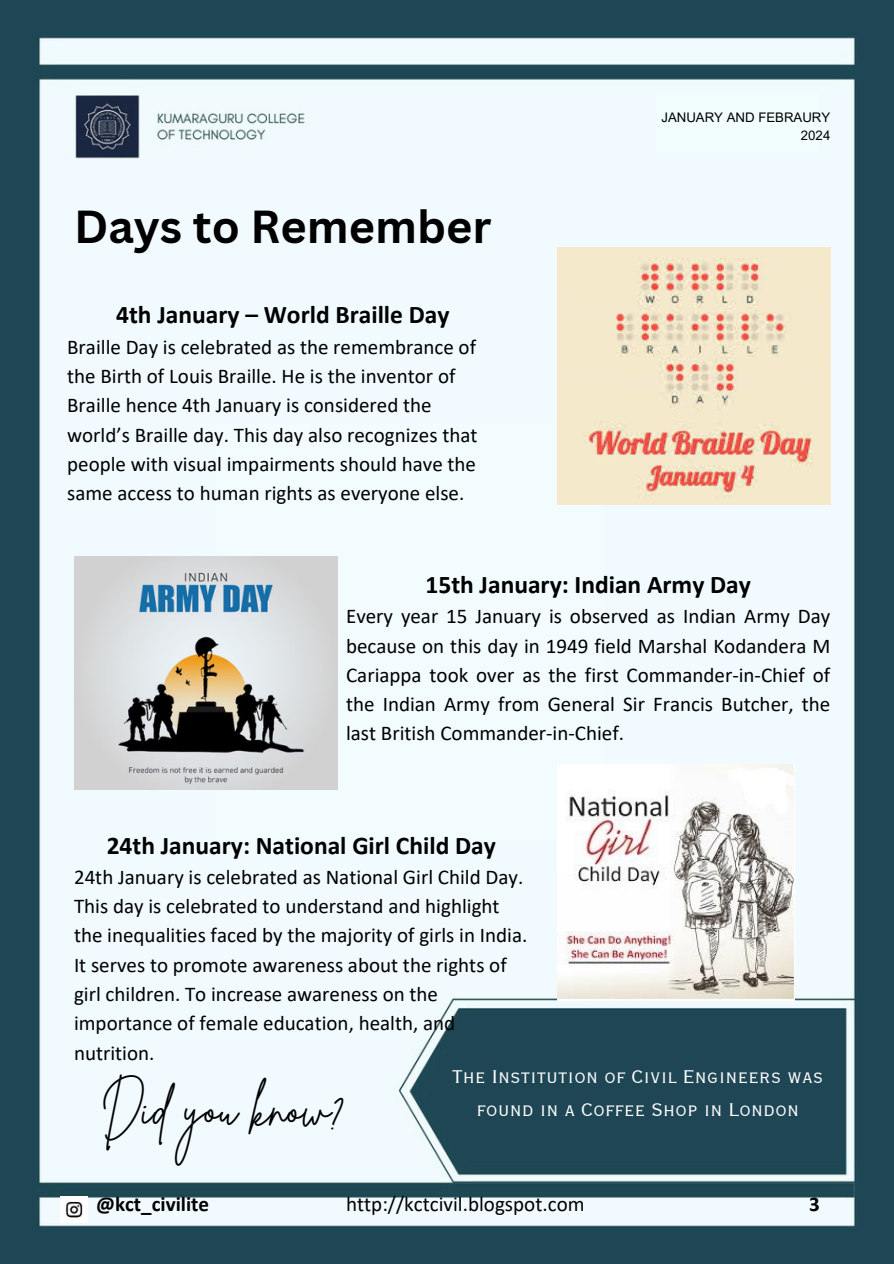
<style>
.page{position:relative;width:894px;height:1264px;background:#fff}
.page>*{position:absolute;margin:0;border:0;box-sizing:border-box;transform-origin:0 0}
.t1{font:48px "Brittany Signature";color:#000}
.t2{font:700 45px "Canva Sans";color:#000}
.t3{font:700 25.5px "Calibri";color:#000}
.t4{font:24px/32.7px "Copperplate Gothic LT Pro 29 BC";color:#fff;text-align:center}
.t5{font:21px/29.2px "Calibri";color:#000}
.t6{font:700 21px "Calibri";color:#000}
.t7{font:13.2px "Arial MT Pro";color:#000}
</style>
<div class="page">
<img style="left:0;top:0;width:893px;height:1263px">
<div style="left:215px;top:424px;width:388px;height:415px;background:#f2fcfe"></div>
<img style="left:60px;top:1196px;width:27px;height:26px">
<div style="left:656px;top:95px;width:161px;height:57px;background:#f2fefe"></div>
<img style="left:557px;top:764px;width:237px;height:236px">
<img style="left:557px;top:248px;width:273px;height:256px">
<img style="left:74px;top:556px;width:263px;height:233px">
<h5 class="t2" style="left:74px;top:195px;width:419px">Days to Remember</h5>
<p class="t3" style="left:116px;top:304px;width:335px">4th January – World Braille Day</p>
<p class="t5" style="left:67px;top:334px;width:411px">Braille Day is celebrated as the remembrance of the Birth of Louis Braille. He is the inventor of Braille hence 4th January is considered the world’s Braille day. This day also recognizes that people with visual impairments should have the same access to human rights as everyone else.</p>
<p class="t7" style="left:661px;top:113px;width:170px">JANUARY AND FEBRAURY</p>
<h1 class="t7" style="left:800px;top:130px;width:31px">2024</h1>
<p class="t3" style="left:425px;top:573px;width:327px">15th January: Indian Army Day</p>
<p class="t5" style="left:346px;top:603px;width:485px;text-align:justify">Every year 15 January is observed as Indian Army Day because on this day in 1949 field Marshal Kodandera M Cariappa took over as the first Commander-in-Chief of the Indian Army from General Sir Francis Butcher, the last British Commander-in-Chief.</p>
<h4 class="t3" style="left:107px;top:834px;width:390px">24th January: National Girl Child Day</h4>
<h4 class="t5" style="left:74px;top:864px;width:454px">24th January is celebrated as National Girl Child Day.<br>This day is celebrated to understand and highlight the inequalities faced by the majority of girls in India.<br>It serves to promote awareness about the rights of girl children. To increase awareness on the importance of female education, health, and nutrition.</h4>
<h5 class="t1" style="left:101px;top:1076px;width:246px">Did you know?</h5>
<p class="t4" style="left:452px;top:1061px;width:373px">The Institution of Civil Engineers was found in a Coffee Shop in London</p>
<h5 class="t6" style="left:96px;top:1195px;width:114px">@kct_civilite</h5>
<p class="t5" style="left:346px;top:1191px;width:240px">http://kctcivil.blogspot.com</p>
<h5 class="t6" style="left:809px;top:1195px;width:12px">3</h5>
</div>
